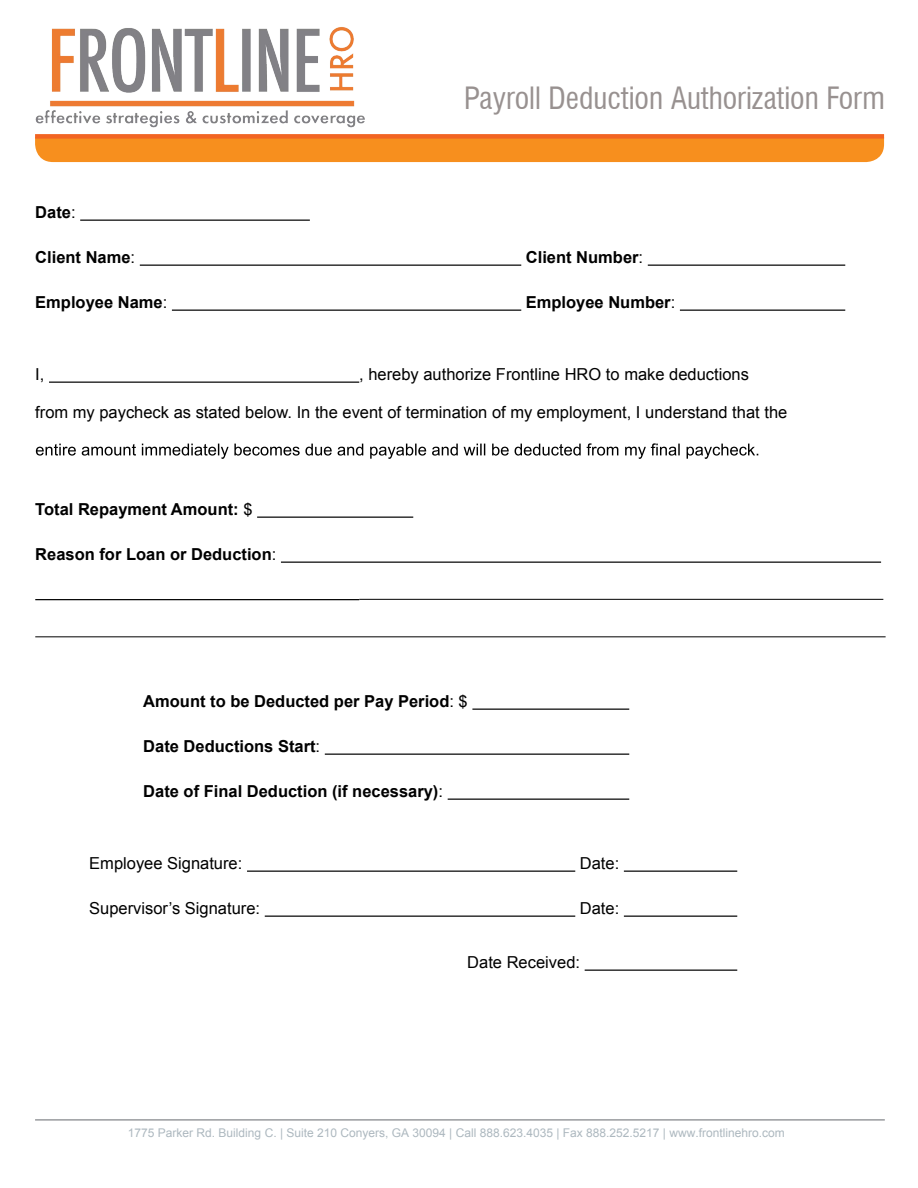
<style>
.page{position:relative;width:918px;height:1188px;background:#fff}
.page>*{position:absolute;margin:0;border:0;box-sizing:border-box;transform-origin:0 0}
.t1{font:condensed 30px "Swiss 721 BT";color:#989190}
.t2{font:16.5px "Arial";color:#000}
.t3{font:700 16.5px "Arial";color:#000}
.t4{font:12px "Arial";color:#adb8bf}
.s1{font-weight:400}
.s2{font-style:inherit}
</style>
<div class="page">
<div style="left:35px;top:139px;width:849px;height:23px;background:#f78f1e"></div>
<div style="left:35px;top:134px;width:849px;height:5px;background:#f26422"></div>
<hr style="left:35px;top:1119px;width:850px;height:2px;background:#999b9e">
<hr style="left:80px;top:220px;width:230px;height:1px;background:#000">
<hr style="left:140px;top:265px;width:381px;height:1px;background:#000">
<hr style="left:648px;top:265px;width:197px;height:1px;background:#000">
<hr style="left:172px;top:310px;width:349px;height:1px;background:#000">
<hr style="left:680px;top:310px;width:165px;height:1px;background:#000">
<hr style="left:49px;top:382px;width:310px;height:1px;background:#000">
<hr style="left:257px;top:517px;width:156px;height:1px;background:#000">
<hr style="left:281px;top:562px;width:600px;height:1px;background:#000">
<hr style="left:35px;top:599px;width:324px;height:1px;background:#000">
<hr style="left:359px;top:599px;width:524px;height:1px;background:#000">
<hr style="left:35px;top:636px;width:851px;height:1px;background:#000">
<hr style="left:472px;top:709px;width:157px;height:1px;background:#000">
<hr style="left:325px;top:754px;width:304px;height:1px;background:#000">
<hr style="left:448px;top:799px;width:181px;height:1px;background:#000">
<hr style="left:247px;top:871px;width:328px;height:1px;background:#000">
<hr style="left:624px;top:871px;width:113px;height:1px;background:#000">
<hr style="left:265px;top:916px;width:310px;height:1px;background:#000">
<hr style="left:624px;top:916px;width:113px;height:1px;background:#000">
<hr style="left:585px;top:970px;width:152px;height:1px;background:#000">
<svg style="left:36px;top:443px;width:722px;height:16px"></svg>
<img style="left:35px;top:27px;width:330px;height:101px">
<h1 class="t1" style="left:464px;top:80px;width:422px">Payroll Deduction Authorization Form</h1>
<p class="t3" style="left:35px;top:202px;width:42px">Date<span class="s1">:</span></p>
<p class="t3" style="left:35px;top:247px;width:101px">Client Name<span class="s1">:</span></p>
<p class="t3" style="left:526px;top:247px;width:119px">Client Number<span class="s1">:</span></p>
<p class="t3" style="left:35px;top:292px;width:134px">Employee Name<span class="s1">:</span></p>
<p class="t3" style="left:526px;top:292px;width:151px">Employee Number<span class="s1">:</span></p>
<p class="t2" style="left:35px;top:363px;width:11px">I,</p>
<p class="t2" style="left:359px;top:363px;width:391px">, hereby authorize Frontline HRO to make deductions</p>
<p class="t2" style="left:35px;top:401px;width:754px">from my paycheck as stated below. In the event of termination of my employment, I understand that the</p>
<p class="t3" style="left:35px;top:499px;width:219px">Total Repayment Amount: <span class="s1">$</span></p>
<p class="t3" style="left:35px;top:544px;width:243px">Reason for Loan or Deduction<span class="s1">:</span></p>
<p class="t3" style="left:143px;top:691px;width:326px">Amount to be Deducted per Pay Period<span class="s1">: $</span></p>
<p class="t3" style="left:143px;top:736px;width:178px">Date Deductions Start<span class="s1">:</span></p>
<p class="t3" style="left:143px;top:781px;width:301px">Date of Final Deduction (if necessary)<span class="s1">:</span></p>
<p class="t2" style="left:89px;top:852px;width:155px">Employee Signature:</p>
<p class="t2" style="left:580px;top:852px;width:41px">Date:</p>
<p class="t2" style="left:89px;top:897px;width:172px">Supervisor’s Signature:</p>
<p class="t2" style="left:580px;top:897px;width:41px">Date:</p>
<p class="t2" style="left:467px;top:951px;width:114px">Date Received:</p>
<p class="t4" style="left:128px;top:1125px;width:658px">1775 Parker Rd. Building C. | Suite 210 Conyers, GA 30094 | Call 888.623.4035 | <span class="s2">Fax 888.252.5217 |</span> www.frontlinehro.com</p>
</div>
